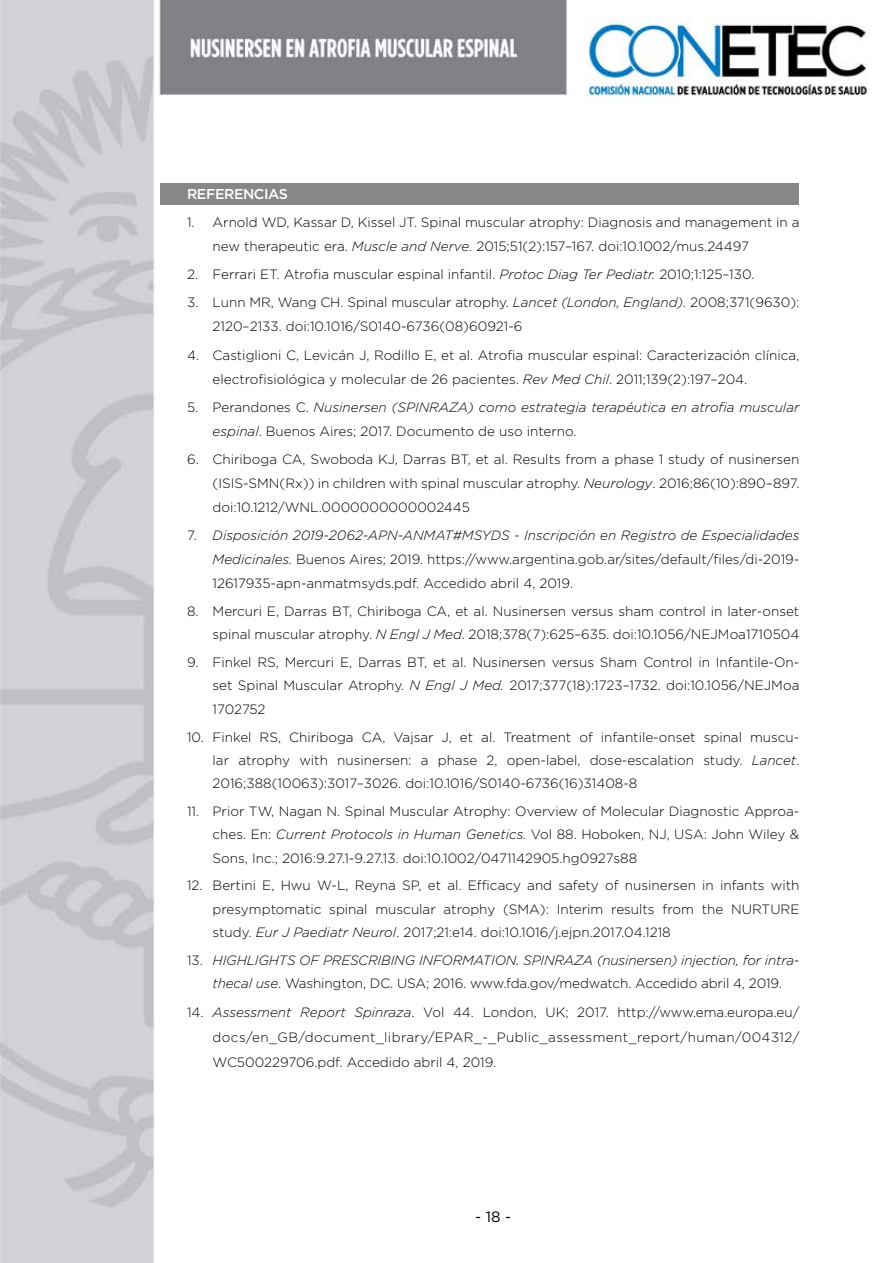
<style>
.page{position:relative;width:893px;height:1263px;background:#fff}
.page>*{position:absolute;margin:0;border:0;box-sizing:border-box;transform-origin:0 0}
.t1{font:15px "Gotham";color:#000}
.t2{font:500 14.25px "Gotham";letter-spacing:-.03em;color:#fff}
.t3{font:300 13.5px/23.4px "Gotham";color:#000;text-align:justify}
.t4{font:italic 300 13.5px/24px "Gotham";letter-spacing:-.01em;color:#000}
.s1{font-style:italic}
.s2{font-style:normal}
</style>
<div class="page">
<img style="left:0;top:0;width:869px;height:1262px">
<div style="left:160px;top:183px;width:639px;height:22px;background:#878787"></div>
<p class="t2" style="left:187px;top:185px;width:102px">REFERENCIAS</p>
<p class="t3" style="left:213px;top:210px;width:588px;line-height:24px;text-indent:-26px">1. Arnold WD, Kassar D, Kissel JT. Spinal muscular atrophy: Diagnosis and management in a new therapeutic era. <span class="s1">Muscle and Nerve</span>. 2015;51(2):157–167. doi:10.1002/mus.24497</p>
<p class="t3" style="left:187px;top:262px;width:569px">2. Ferrari ET. Atrofia muscular espinal infantil. <span class="s1">Protoc Diag Ter Pediatr.</span> 2010;1:125–130.</p>
<p class="t3" style="left:213px;top:290px;width:588px;line-height:24px;text-indent:-26px">3. Lunn MR, Wang CH. Spinal muscular atrophy. <span class="s1">Lancet (London, England).</span> 2008;371(9630):<br>2120–2133. doi:10.1016/S0140-6736(08)60921-6</p>
<p class="t3" style="left:213px;top:343px;width:588px;line-height:24px;text-indent:-26px">4. Castiglioni C, Levicán J, Rodillo E, et al. Atrofia muscular espinal: Caracterización clínica, electrofisiológica y molecular de 26 pacientes. <span class="s1">Rev Med Chil</span>. 2011;139(2):197–204.</p>
<p class="t4" style="left:213px;top:395px;width:588px;text-indent:-26px"><span class="s2">5. Perandones C.</span> Nusinersen (SPINRAZA) como estrategia terapéutica en atrofia muscular espinal<span class="s2">. Buenos Aires; 2017. Documento de uso interno.</span></p>
<p class="t3" style="left:213px;top:447px;width:588px;line-height:24px;text-indent:-26px">6. Chiriboga CA, Swoboda KJ, Darras BT, et al. Results from a phase 1 study of nusinersen (ISIS-SMN(Rx)) in children with spinal muscular atrophy. <span class="s1">Neurology</span>. 2016;86(10):890–897. doi:10.1212/WNL.0000000000002445</p>
<p class="t3" style="left:213px;top:523px;width:588px;line-height:24px;text-indent:-26px">7. <span class="s1">Disposición 2019-2062-APN-ANMAT#MSYDS - Inscripción en Registro de Especialidades Medicinales.</span> Buenos Aires; 2019. https://www.argentina.gob.ar/sites/default/files/di-2019- 12617935-apn-anmatmsyds.pdf. Accedido abril 4, 2019.</p>
<p class="t3" style="left:187px;top:599px;width:614px;text-align:right">8. Mercuri E, Darras BT, Chiriboga CA, et al. Nusinersen versus sham control in later-onset spinal muscular atrophy. <span class="s1">N Engl J Med</span>. 2018;378(7):625–635. doi:10.1056/NEJMoa1710504</p>
<p class="t3" style="left:213px;top:650px;width:588px;text-indent:-26px">9. Finkel RS, Mercuri E, Darras BT, et al. Nusinersen versus Sham Control in Infantile-On&shy;set Spinal Muscular Atrophy. <span class="s1">N Engl J Med.</span> 2017;377(18):1723–1732. doi:10.1056/NEJMoa 1702752</p>
<p class="t3" style="left:213px;top:725px;width:588px;text-indent:-26px">10. Finkel RS, Chiriboga CA, Vajsar J, et al. Treatment of infantile-onset spinal muscu&shy;lar atrophy with nusinersen: a phase 2, open-label, dose-escalation study. <span class="s1">Lancet</span>.<br>2016;388(10063):3017–3026. doi:10.1016/S0140-6736(16)31408-8</p>
<p class="t3" style="left:213px;top:799px;width:588px;text-indent:-26px">11. Prior TW, Nagan N. Spinal Muscular Atrophy: Overview of Molecular Diagnostic Approa&shy;ches. En: <span class="s1">Current Protocols in Human Genetics.</span> Vol 88. Hoboken, NJ, USA: John Wiley &amp; Sons, Inc.; 2016:9.27.1-9.27.13. doi:10.1002/0471142905.hg0927s88</p>
<p class="t3" style="left:213px;top:874px;width:588px;text-indent:-26px">12. Bertini E, Hwu W-L, Reyna SP, et al. Efficacy and safety of nusinersen in infants with presymptomatic spinal muscular atrophy (SMA): Interim results from the NURTURE study. <span class="s1">Eur J Paediatr Neurol</span>. 2017;21:e14. doi:10.1016/j.ejpn.2017.04.1218</p>
<p class="t4" style="left:187px;top:948px;width:614px;line-height:23.4px;text-align:center"><span class="s2">13.</span> HIGHLIGHTS OF PRESCRIBING INFORMATION. SPINRAZA (nusinersen) injection, for intra&shy;thecal use<span class="s2">. Washington, DC. USA; 2016. www.fda.gov/medwatch. Accedido abril 4, 2019.</span></p>
<p class="t3" style="left:213px;top:1000px;width:588px;line-height:24.8px;text-indent:-26px">14. <span class="s1">Assessment Report Spinraza</span>. Vol 44. London, UK; 2017. http://www.ema.europa.eu/ docs/en_GB/document_library/EPAR_-_Public_assessment_report/human/004312/ WC500229706.pdf. Accedido abril 4, 2019.</p>
<p class="t1" style="left:475px;top:1208px;width:38px">- 18 -</p>
</div>
